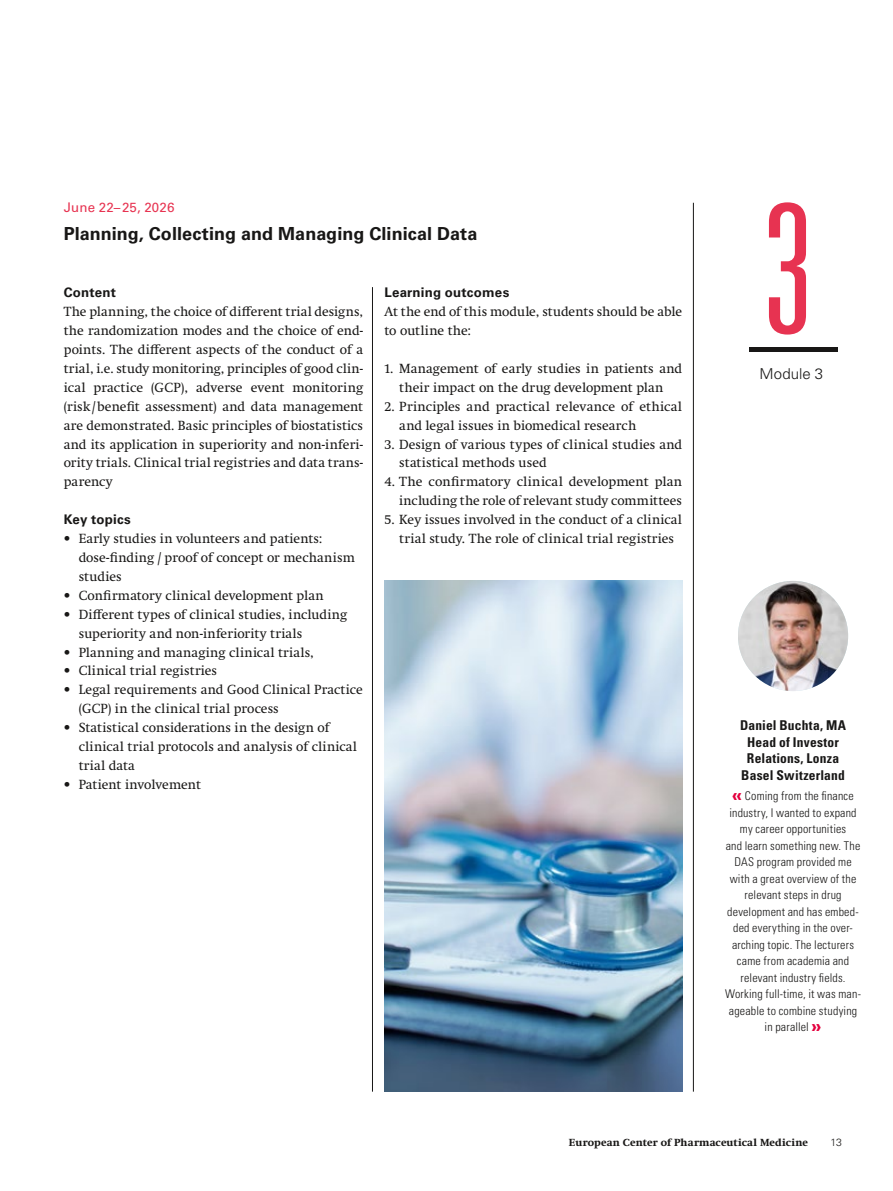
<style>
.page{position:relative;width:893px;height:1191px;background:#fff}
.page>*{position:absolute;margin:0;border:0;box-sizing:border-box;transform-origin:0 0}
.Module_Zahl{font:300 ultra-condensed 180px "Univers LT Std";color:#e73351}
.Titel_Modul{font:700 18px "Univers LT Std";letter-spacing:.005em;color:#181716}
.Module_Modul{font:300 15px "Univers LT Std";color:#181716}
.Fliesstext{font:13.5px/18.9px "Swift Neue LT Pro";letter-spacing:.01em;color:#181716}
.Marginaltitel_schwarz{font:700 condensed 13.5px/16.5px "Univers LT Std";letter-spacing:.015em;color:#181716;text-align:center}
.Zwischentitel_bold{font:700 13.35px "Univers LT Std";letter-spacing:.015em;color:#181716}
.Datum_Modul{font:13.35px "Univers LT Std";letter-spacing:.01em;color:#e73351}
.Marginal_Zitate{font:300 condensed 12px/16.5px "Univers LT Std";letter-spacing:.015em;color:#181716;text-align:center}
.t1{font:700 10.5px "Swift Neue LT Pro";letter-spacing:.015em;color:#181716}
.t2{font:300 10.5px "Univers LT Std";color:#181716}
.s1{font-weight:700;font-stretch:normal;font-size:18px;color:#e4003e}
</style>
<div class="page">
<hr style="left:372px;top:287px;width:1px;height:804px;background:#181716">
<hr style="left:693px;top:203px;width:1px;height:888px;background:#181716">
<img style="left:384px;top:580px;width:298px;height:511px">
<div style="left:749px;top:347px;width:88px;height:5px;background:#181716"></div>
<img style="left:738px;top:581px;width:110px;height:110px;border-radius:55px">
<p class="Datum_Modul" style="left:64px;top:200px;width:112px">June 22–25, 2026</p>
<p class="Titel_Modul" style="left:64px;top:223px;width:415px">Planning, Collecting and Managing Clinical Data</p>
<p class="Zwischentitel_bold" style="left:64px;top:285px;width:54px">Content</p>
<p class="Fliesstext" style="left:64px;top:302px;width:301px;text-align:justify">The planning, the choice of different trial designs, the randomization modes and the choice of end&shy;points. The different aspects of the conduct of a trial, i.e. study monitoring, principles of good clin&shy;ical practice (GCP), adverse event monitoring (risk/benefit assessment) and data management are demonstrated. Basic principles of biostatistics and its application in superiority and non-inferi&shy;ority trials. Clinical trial registries and data trans&shy;parency</p>
<p class="Zwischentitel_bold" style="left:64px;top:511px;width:68px">Key topics</p>
<p class="Fliesstext" style="left:79px;top:529px;width:278px;text-indent:-15px">• Early studies in volunteers and patients: dose-finding / proof of concept or mechanism studies</p>
<p class="Fliesstext" style="left:64px;top:586px;width:261px">• Confirmatory clinical development plan</p>
<p class="Fliesstext" style="left:79px;top:604px;width:270px;text-indent:-15px">• Different types of clinical studies, including superiority and non-inferiority trials</p>
<p class="Fliesstext" style="left:64px;top:642px;width:252px">• Planning and managing clinical trials,</p>
<p class="Fliesstext" style="left:64px;top:661px;width:155px">• Clinical trial registries</p>
<p class="Fliesstext" style="left:79px;top:680px;width:286px;text-indent:-15px">• Legal requirements and Good Clinical Practice (GCP) in the clinical trial process</p>
<p class="Fliesstext" style="left:79px;top:718px;width:280px;text-indent:-15px">• Statistical considerations in the design of clinical trial protocols and analysis of clinical trial data</p>
<p class="Fliesstext" style="left:64px;top:775px;width:139px">• Patient involvement</p>
<p class="Zwischentitel_bold" style="left:384px;top:285px;width:126px">Learning outcomes</p>
<p class="Fliesstext" style="left:384px;top:302px;width:299px">At the end of this module, students should be able to outline the:</p>
<p class="Fliesstext" style="left:384px;top:359px;width:299px;text-align:center">1. Management of early studies in patients and their impact on the drug development plan</p>
<p class="Fliesstext" style="left:399px;top:397px;width:284px;text-indent:-15px">2. Principles and practical relevance of ethical and legal issues in biomedical research</p>
<p class="Fliesstext" style="left:399px;top:434px;width:284px;text-indent:-15px">3. Design of various types of clinical studies and statistical methods used</p>
<p class="Fliesstext" style="left:384px;top:472px;width:299px;text-align:right">4. The confirmatory clinical development plan including the role of relevant study committees</p>
<p class="Fliesstext" style="left:384px;top:510px;width:299px;text-align:center">5. Key issues involved in the conduct of a clinical trial study. The role of clinical trial registries</p>
<p class="Module_Zahl" style="left:763px;top:176px;width:51px">3</p>
<p class="Module_Modul" style="left:760px;top:365px;width:65px">Module 3</p>
<p class="Marginaltitel_schwarz" style="left:740px;top:717px;width:107px">Daniel Buchta, MA<br>Head of Investor<br>Relations, Lonza<br>Basel Switzerland</p>
<p class="Marginal_Zitate" style="left:726px;top:788px;width:136px"><span class="s1">«</span> Coming from the finance industry, I wanted to expand my career opportunities<br>and learn something new. The<br>DAS program provided me with a great overview of the relevant steps in drug</p>
<p class="Marginal_Zitate" style="left:725px;top:903px;width:137px">development and has embed&shy;ded everything in the over&shy;arching topic. The lecturers came from academia and relevant industry fields.<br>Working full-time, it was man&shy;ageable to combine studying in parallel <span class="s1">»</span></p>
<p class="t1" style="left:569px;top:1136px;width:241px">European Center of Pharmaceutical Medicine</p>
<p class="t2" style="left:830px;top:1136px;width:13px">13</p>
</div>
